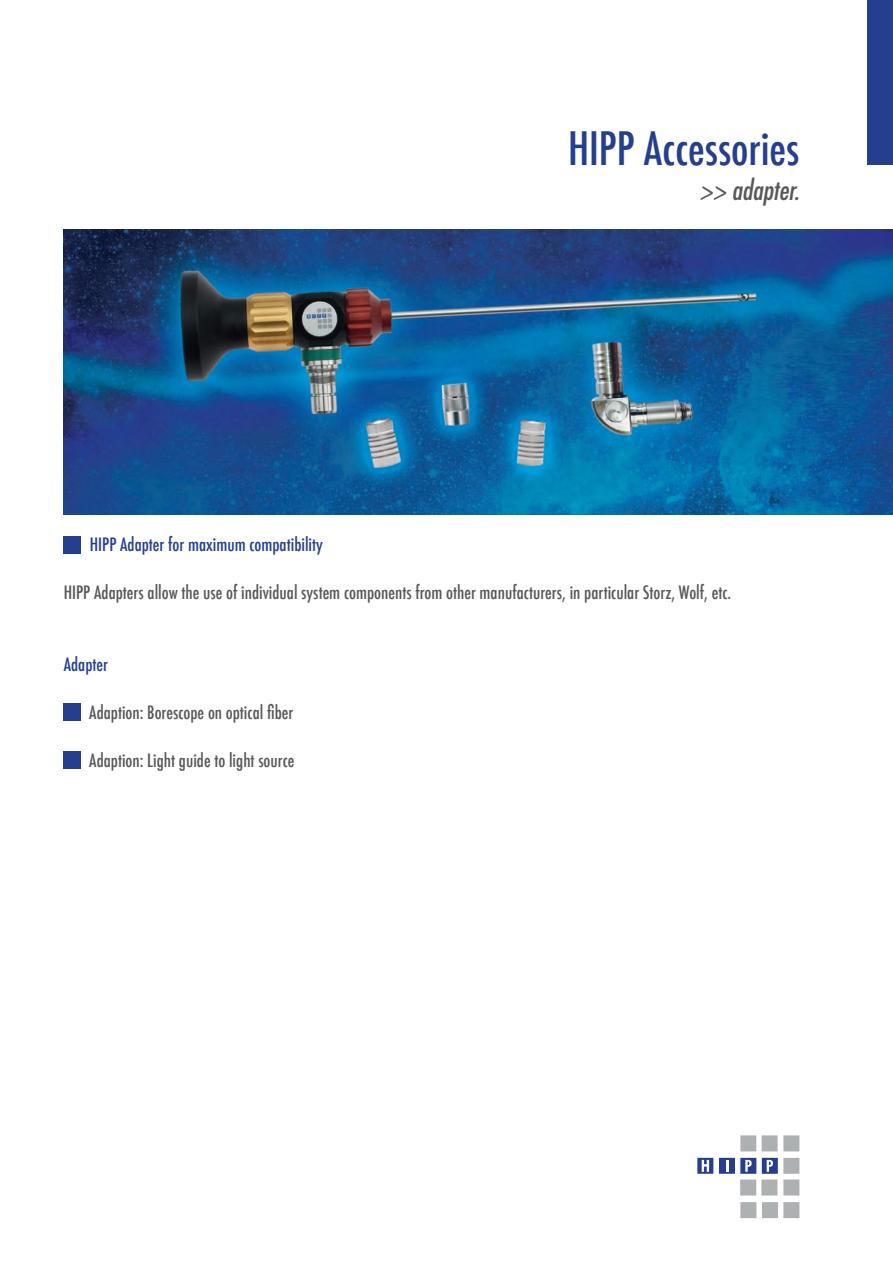
<style>
.page{position:relative;width:893px;height:1263px;background:#fff}
.page>*{position:absolute;margin:0;border:0;box-sizing:border-box;transform-origin:0 0}
.t1{font:500 condensed 45px "Futura";color:#253f8e}
.t2{font:italic condensed 27px "Futura Std";color:#57585a}
.t3{font:500 condensed 18px "Futura";color:#57585a}
.t4{font:500 condensed 18px "Futura";color:#253f8e}
</style>
<div class="page">
<svg style="left:740px;top:1202px;width:16px;height:16px"></svg>
<svg style="left:762px;top:1202px;width:37px;height:16px"></svg>
<svg style="left:762px;top:1135px;width:37px;height:16px"></svg>
<svg style="left:740px;top:1135px;width:16px;height:16px"></svg>
<svg style="left:697px;top:1158px;width:16px;height:16px"></svg>
<svg style="left:719px;top:1158px;width:80px;height:37px"></svg>
<div style="left:64px;top:536px;width:17px;height:17px;background:#253f8e"></div>
<div style="left:64px;top:703px;width:17px;height:17px;background:#253f8e"></div>
<div style="left:64px;top:751px;width:17px;height:17px;background:#253f8e"></div>
<img style="left:64px;top:229px;width:829px;height:285px">
<div style="left:867px;top:0;width:26px;height:165px;background:#253f8e"></div>
<h1 class="t1" style="left:568px;top:119px;width:233px">HIPP Accessories</h1>
<h2 class="t2" style="left:699px;top:174px;width:102px">&gt;&gt; adapter.</h2>
<p class="t4" style="left:90px;top:533px;width:234px">HIPP Adapter for maximum compatibility</p>
<p class="t3" style="left:64px;top:581px;width:669px">HIPP Adapters allow the use of individual system components from other manufacturers, in particular Storz, Wolf, etc.</p>
<p class="t4" style="left:64px;top:653px;width:46px">Adapter</p>
<p class="t3" style="left:89px;top:701px;width:205px">Adaption: Borescope on optical fiber</p>
<p class="t3" style="left:89px;top:749px;width:207px">Adaption: Light guide to light source</p>
</div>
